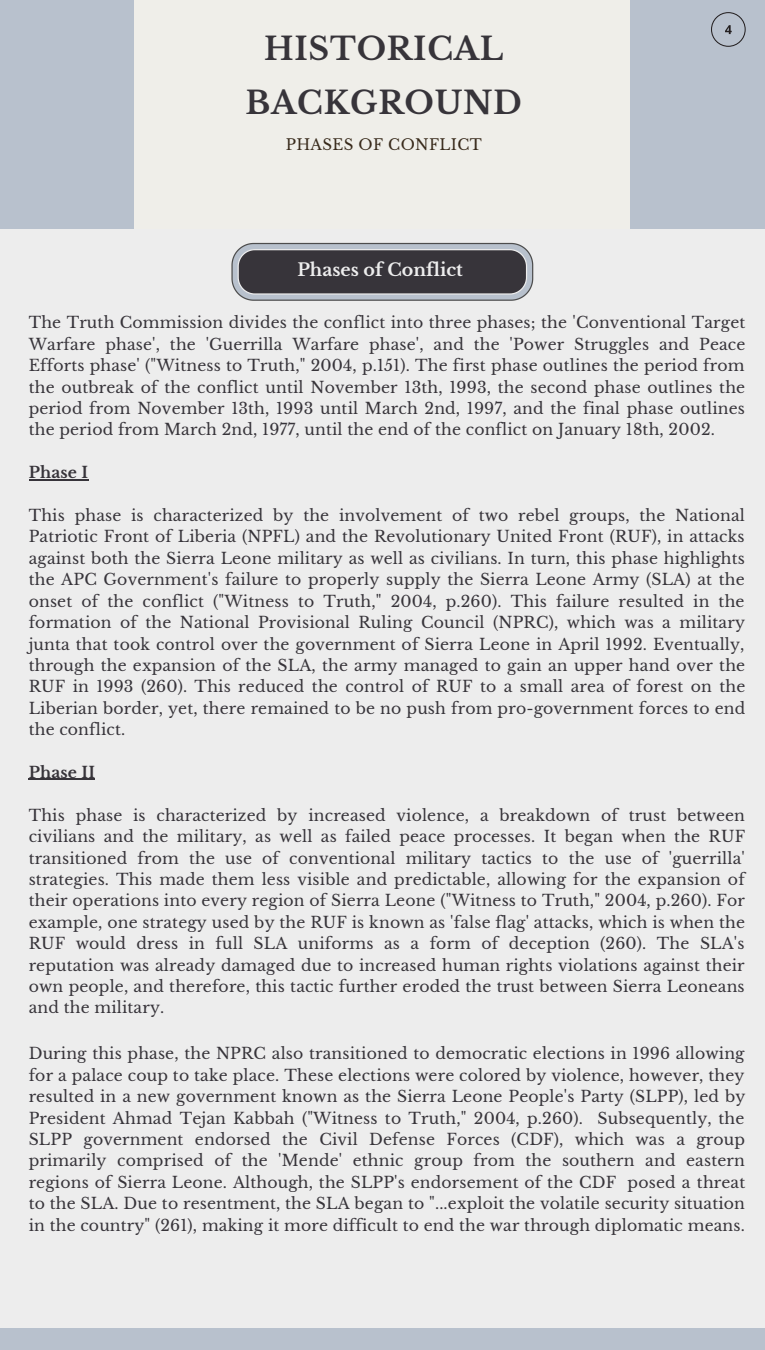
<style>
.page{position:relative;width:765px;height:1350px;background:#ededed}
.page>*{position:absolute;margin:0;border:0;box-sizing:border-box;transform-origin:0 0}
.t1{font:700 31.25px/54.4px "Libre Baskerville";letter-spacing:.025em;color:#37343a;text-align:center}
.t2{font:700 17.5px "Libre Baskerville";color:#ededed}
.t3{font:15.62px/21.4px "Libre Baskerville";letter-spacing:.01em;color:#37343a;text-align:justify}
.t4{font:700 15.62px "Libre Baskerville";letter-spacing:.01em;color:#37343a}
.t5{font:15px "Libre Baskerville";letter-spacing:.025em;color:#382a1b}
</style>
<div class="page">
<div style="left:0;top:0;width:765px;height:229px;background:#efeee9"></div>
<div style="left:0;top:0;width:134px;height:229px;background:#b8c1cd"></div>
<div style="left:630px;top:0;width:135px;height:229px;background:#b8c1cd"></div>
<hr style="left:29px;top:479px;width:59px;height:1px;background:#37343a">
<hr style="left:29px;top:779px;width:66px;height:1px;background:#37343a">
<svg style="left:231px;top:243px;width:302px;height:58px;background:#5d5c63"></svg>
<svg style="left:711px;top:12px;width:35px;height:35px"></svg>
<div style="left:0;top:1328px;width:765px;height:22px;background:#b8c1cd"></div>
<h1 class="t1" style="left:246px;top:21px;width:278px">HISTORICAL<br>BACKGROUND</h1>
<p class="t5" style="left:286px;top:135px;width:198px">PHASES OF CONFLICT</p>
<p class="t2" style="left:297px;top:259px;width:167px">Phases of Conflict</p>
<p class="t3" style="left:29px;top:312px;width:718px">The Truth Commission divides the conflict into three phases; the 'Conventional Target Warfare phase', the 'Guerrilla Warfare phase', and the 'Power Struggles and Peace Efforts phase' ("Witness to Truth," 2004, p.151). The first phase outlines the period from the outbreak of the conflict until November 13th, 1993, the second phase outlines the period from November 13th, 1993 until March 2nd, 1997, and the final phase outlines the period from March 2nd, 1977, until the end of the conflict on January 18th, 2002.</p>
<p class="t4" style="left:29px;top:463px;width:61px">Phase I</p>
<p class="t3" style="left:29px;top:505px;width:718px">This phase is characterized by the involvement of two rebel groups, the National Patriotic Front of Liberia (NPFL) and the Revolutionary United Front (RUF), in attacks against both the Sierra Leone military as well as civilians. In turn, this phase highlights the APC Government's failure to properly supply the Sierra Leone Army (SLA) at the onset of the conflict ("Witness to Truth," 2004, p.260). This failure resulted in the formation of the National Provisional Ruling Council (NPRC), which was a military junta that took control over the government of Sierra Leone in April 1992. Eventually, through the expansion of the SLA, the army managed to gain an upper hand over the RUF in 1993 (260). This reduced the control of RUF to a small area of forest on the Liberian border, yet, there remained to be no push from pro-government forces to end the conflict.</p>
<p class="t4" style="left:29px;top:763px;width:68px">Phase II</p>
<p class="t3" style="left:29px;top:805px;width:718px">This phase is characterized by increased violence, a breakdown of trust between civilians and the military, as well as failed peace processes. It began when the RUF transitioned from the use of conventional military tactics to the use of 'guerrilla' strategies. This made them less visible and predictable, allowing for the expansion of their operations into every region of Sierra Leone ("Witness to Truth," 2004, p.260). For example, one strategy used by the RUF is known as 'false flag' attacks, which is when the RUF would dress in full SLA uniforms as a form of deception (260). The SLA's reputation was already damaged due to increased human rights violations against their own people, and therefore, this tactic further eroded the trust between Sierra Leoneans and the military.</p>
<p class="t3" style="left:29px;top:1043px;width:718px">During this phase, the NPRC also transitioned to democratic elections in 1996 allowing for a palace coup to take place. These elections were colored by violence, however, they resulted in a new government known as the Sierra Leone People's Party (SLPP), led by President Ahmad Tejan Kabbah ("Witness to Truth," 2004, p.260). Subsequently, the SLPP government endorsed the Civil Defense Forces (CDF), which was a group primarily comprised of the 'Mende' ethnic group from the southern and eastern regions of Sierra Leone. Although, the SLPP's endorsement of the CDF posed a threat to the SLA. Due to resentment, the SLA began to "...exploit the volatile security situation in the country" (261), making it more difficult to end the war through diplomatic means.</p>
</div>
